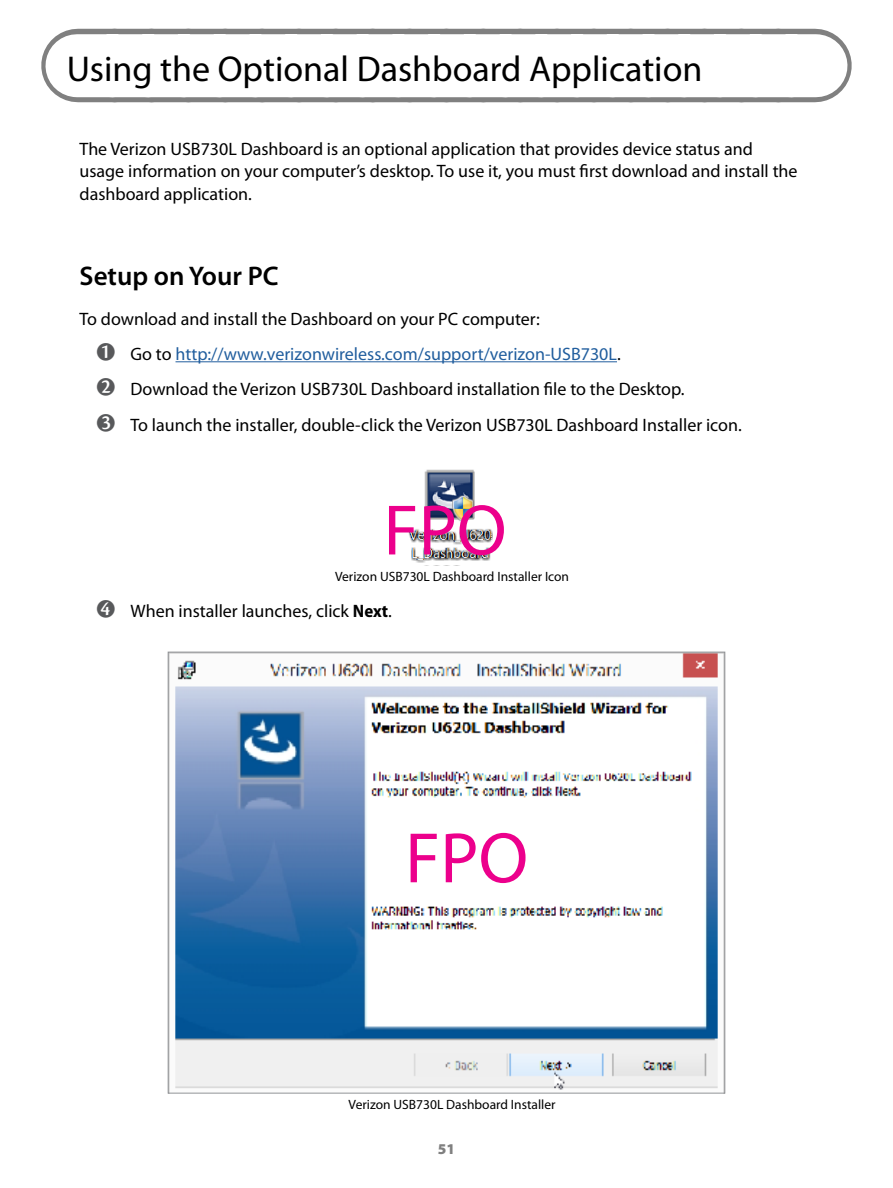
<style>
.page{position:relative;width:893px;height:1188px;background:#fff}
.page>*{position:absolute;margin:0;border:0;box-sizing:border-box;transform-origin:0 0}
.t1{font:72px "Myriad Pro";color:#ec008c}
.t2{font:36px "Myriad Pro";color:#000}
.t3{font:600 27px "Myriad Pro";color:#000}
.t4{font:18px/35.2px "Myriad Pro";color:#000}
.t5{font:900 15px "Myriad Pro";color:#808080}
.t6{font:13.5px "Myriad Pro";color:#000}
.s1{color:#58595b}
.s2{color:#215e9e}
.s3{font-weight:700;font-stretch:semi-condensed}
</style>
<div class="page">
<svg style="left:78px;top:29px;width:737px;height:73px;background:#838383"></svg>
<svg style="left:77px;top:34px;width:739px;height:63px"></svg>
<hr style="left:175px;top:361px;width:442px;height:1px;background:#215e9e">
<img style="left:408px;top:469px;width:85px;height:94px">
<img style="left:175px;top:654px;width:543px;height:436px">
<h2 class="t2" style="left:67px;top:47px;width:637px">Using the Optional Dashboard Application</h2>
<p class="t4" style="left:80px;top:137px;width:720px;line-height:22.5px">The Verizon USB730L Dashboard is an optional application that provides device status and usage information on your computer’s desktop. To use it, you must first download and install the dashboard application.</p>
<h3 class="t3" style="left:80px;top:259px;width:201px">Setup on Your PC</h3>
<p class="t4" style="left:97px;top:301px;width:647px;text-indent:-17px">To download and install the Dashboard on your PC computer:<br><span class="s1">➊</span> Go to <span class="s2">http://www.verizonwireless.com/support/verizon-USB730L</span>.<br><span class="s1">➋</span> Download the Verizon USB730L Dashboard installation file to the Desktop.<br><span class="s1">➌</span> To launch the installer, double-click the Verizon USB730L Dashboard Installer icon.</p>
<h1 class="t1" style="left:384px;top:486px;width:124px">FPO</h1>
<p class="t6" style="left:335px;top:569px;width:236px">Verizon USB730L Dashboard Installer Icon</p>
<p class="t4" style="left:97px;top:593px;width:297px"><span class="s1">➍</span> When installer launches, click <span class="s3">Next</span>.</p>
<h1 class="t1" style="left:405px;top:814px;width:124px">FPO</h1>
<p class="t6" style="left:349px;top:1097px;width:209px">Verizon USB730L Dashboard Installer</p>
<p class="t5" style="left:438px;top:1140px;width:19px">51</p>
</div>
